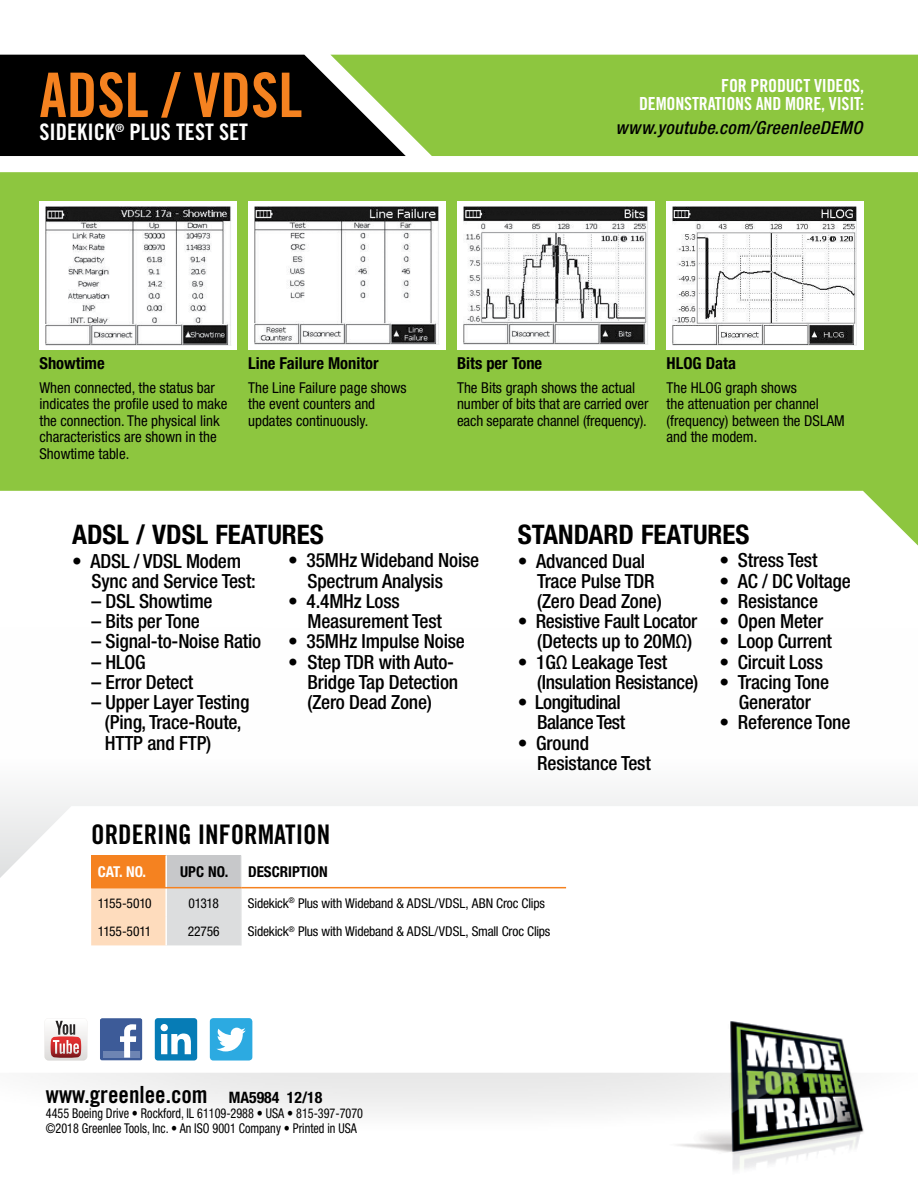
<style>
.page{position:relative;width:918px;height:1188px;background:#fff}
.page>*{position:absolute;margin:0;border:0;box-sizing:border-box;transform-origin:0 0}
.t1{font:61.5px "Trade Gothic LT Std Bd Cn 20";color:#f58220}
.t2{font:700 condensed 27px "Helvetica Neue LT Std";color:#000}
.t3{font:27px "Trade Gothic LT Std Bd Cn 20";color:#000}
.t4{font:23.7px "Trade Gothic LT Std Bd Cn 20";color:#000}
.t5{font:22.8px "Trade Gothic LT Std Bd Cn 20";color:#fff}
.t6{font:500 condensed 19.5px/20.2px "Helvetica Neue LT Std";letter-spacing:-.01em;color:#000}
.t7{font:500 condensed 19.5px/20.2px "Helvetica Neue LT Std";letter-spacing:-.03em;color:#000;text-align:right}
.t8{font:18px/18px "Trade Gothic LT Std Bd Cn 20";letter-spacing:-.01em;color:#fff;text-align:right}
.t9{font:italic 500 condensed 18px "Helvetica Neue LT Std";letter-spacing:.02em;color:#000}
.t10{font:700 condensed 16.5px "Helvetica Neue LT Std";color:#000}
.t11{font:condensed 15px/16.5px "Helvetica Neue LT Std";color:#000}
.t12{font:700 condensed 15px "Helvetica Neue LT Std";color:#000}
.t13{font:700 condensed 15px "Helvetica Neue LT Std";color:#fff}
.t14{font:condensed 13.5px "Helvetica Neue LT Std";color:#000}
.t15{font:condensed 13.5px/15.8px "Helvetica Neue LT Std";color:#000;scale:.9 1}
.t16{font:condensed 13.5px "Helvetica Neue LT Std";letter-spacing:-.035em;color:#000}
.t17{font:condensed 13.5px "Helvetica Neue LT Std";letter-spacing:-.04em;color:#000}
.s1{font-family:"Helvetica Neue LT Std";font-weight:700;font-stretch:condensed;font-size:15.75px}
</style>
<div class="page">
<svg style="left:0;top:172px;width:918px;height:374px;fill:#8dc63f"></svg>
<svg style="left:0;top:792px;width:918px;height:97px"></svg>
<div style="left:0;top:55px;width:330px;height:101px;background:#000"></div>
<svg style="left:330px;top:55px;width:588px;height:101px;background:#89bd43"></svg>
<img style="left:663px;top:1021px;width:210px;height:150px">
<svg style="left:44px;top:1020px;width:43px;height:41px"></svg>
<div style="left:155px;top:1018px;width:42px;height:43px;background:#067cb6;border-radius:3px"></div>
<svg style="left:161px;top:1024px;width:30px;height:30px"></svg>
<svg style="left:100px;top:1018px;width:42px;height:42px;background:#627bac"></svg>
<svg style="left:210px;top:1018px;width:42px;height:43px"></svg>
<div style="left:91px;top:855px;width:75px;height:33px;background:#f58220"></div>
<div style="left:166px;top:855px;width:75px;height:33px;background:#c7c8ca"></div>
<hr style="left:241px;top:855px;width:1px;height:32px;background:#e6e7e8">
<svg style="left:91px;top:888px;width:151px;height:57px;background:#eddccc"></svg>
<hr style="left:166px;top:887px;width:75px;height:1px;background:#f58220">
<hr style="left:241px;top:887px;width:325px;height:1px;background:#f58220">
<hr style="left:165px;top:855px;width:2px;height:32px;background:#fff">
<div style="left:39px;top:202px;width:198px;height:148px;background:#fff"></div>
<img style="left:45px;top:206px;width:186px;height:139px">
<div style="left:248px;top:202px;width:198px;height:148px;background:#fff"></div>
<img style="left:254px;top:206px;width:185px;height:139px">
<div style="left:457px;top:202px;width:197px;height:148px;background:#fff"></div>
<img style="left:463px;top:206px;width:185px;height:139px">
<div style="left:667px;top:202px;width:197px;height:148px;background:#fff"></div>
<img style="left:673px;top:206px;width:184px;height:139px">
<h1 class="t1" style="left:39px;top:58px;width:264px">ADSL / VDSL</h1>
<p class="t5" style="left:39px;top:118px;width:210px">SIDEKICK<sup>®</sup> PLUS TEST SET</p>
<p class="t8" style="left:639px;top:76px;width:226px">FOR PRODUCT VIDEOS,<br>DEMONSTRATIONS AND MORE, VISIT:</p>
<p class="t9" style="left:616px;top:117px;width:248px">www.youtube.com/GreenleeDEMO</p>
<p class="t10" style="left:39px;top:353px;width:67px">Showtime</p>
<p class="t11" style="left:39px;top:379px;width:190px">When connected, the status bar indicates the profile used to make the connection. The physical link characteristics are shown in the<br>Showtime table.</p>
<p class="t10" style="left:248px;top:353px;width:132px">Line Failure Monitor</p>
<p class="t11" style="left:248px;top:379px;width:160px">The Line Failure page shows the event counters and updates continuously.</p>
<p class="t10" style="left:457px;top:353px;width:87px">Bits per Tone</p>
<p class="t11" style="left:457px;top:379px;width:193px">The Bits graph shows the actual number of bits that are carried over each separate channel (frequency).</p>
<p class="t10" style="left:667px;top:353px;width:71px">HLOG Data</p>
<p class="t11" style="left:667px;top:379px;width:180px">The HLOG graph shows<br>the attenuation per channel (frequency) between the DSLAM and the modem.</p>
<h2 class="t2" style="left:72px;top:518px;width:253px">ADSL / VDSL FEATURES</h2>
<p class="t6" style="left:92px;top:550px;width:166px;text-indent:-20px">• ADSL / VDSL Modem<br>Sync and Service Test:</p>
<p class="t6" style="left:92px;top:591px;width:123px">– DSL Showtime</p>
<p class="t6" style="left:92px;top:611px;width:110px">– Bits per Tone</p>
<p class="t6" style="left:92px;top:631px;width:171px">– Signal-to-Noise Ratio</p>
<p class="t6" style="left:92px;top:651px;width:56px">– HLOG</p>
<p class="t6" style="left:92px;top:672px;width:103px">– Error Detect</p>
<p class="t6" style="left:105px;top:692px;width:146px;text-indent:-13px">– Upper Layer Testing (Ping, Trace-Route,<br>HTTP and FTP)</p>
<p class="t6" style="left:308px;top:550px;width:173px;text-indent:-20px">• 35MHz Wideband Noise<br>Spectrum Analysis</p>
<p class="t6" style="left:308px;top:591px;width:136px;text-indent:-20px">• 4.4MHz Loss<br>Measurement Test</p>
<p class="t6" style="left:288px;top:631px;width:179px">• 35MHz Impulse Noise</p>
<p class="t6" style="left:308px;top:651px;width:152px;text-indent:-20px">• Step TDR with Auto-<br>Bridge Tap Detection (Zero Dead Zone)</p>
<h2 class="t2" style="left:518px;top:518px;width:233px">STANDARD FEATURES</h2>
<p class="t6" style="left:537px;top:550px;width:126px;text-indent:-20px">• Advanced Dual<br>Trace Pulse TDR (Zero Dead Zone)</p>
<p class="t6" style="left:518px;top:611px;width:181px;text-align:right">• Resistive Fault Locator (Detects up to 20MΩ)</p>
<p class="t6" style="left:537px;top:651px;width:163px;text-indent:-20px">• 1GΩ Leakage Test (Insulation Resistance)</p>
<p class="t7" style="left:518px;top:692px;width:109px">• Longitudinal<br>Balance Test</p>
<p class="t6" style="left:537px;top:732px;width:115px;text-indent:-20px">• Ground<br>Resistance Test</p>
<p class="t6" style="left:719px;top:550px;width:100px">• Stress Test</p>
<p class="t6" style="left:719px;top:570px;width:133px">• AC / DC Voltage</p>
<p class="t6" style="left:719px;top:591px;width:100px">• Resistance</p>
<p class="t6" style="left:719px;top:611px;width:105px">• Open Meter</p>
<p class="t6" style="left:719px;top:631px;width:114px">• Loop Current</p>
<p class="t6" style="left:719px;top:651px;width:105px">• Circuit Loss</p>
<p class="t6" style="left:719px;top:672px;width:111px;text-align:center">• Tracing Tone<br>Generator</p>
<p class="t6" style="left:719px;top:712px;width:133px">• Reference Tone</p>
<h2 class="t3" style="left:91px;top:818px;width:240px">ORDERING INFORMATION</h2>
<p class="t13" style="left:98px;top:862px;width:50px">CAT. NO.</p>
<p class="t12" style="left:180px;top:862px;width:50px">UPC NO.</p>
<p class="t12" style="left:248px;top:862px;width:81px">DESCRIPTION</p>
<p class="t16" style="left:98px;top:895px;width:55px">1155-5010</p>
<p class="t14" style="left:189px;top:895px;width:32px">01318</p>
<p class="t14" style="left:248px;top:895px;width:298px">Sidekick<sup>®</sup> Plus with Wideband &amp; ADSL/VDSL, ABN Croc Clips</p>
<p class="t17" style="left:98px;top:923px;width:55px">1155-5011</p>
<p class="t14" style="left:188px;top:923px;width:34px">22756</p>
<p class="t14" style="left:248px;top:923px;width:304px">Sidekick<sup>®</sup> Plus with Wideband &amp; ADSL/VDSL, Small Croc Clips</p>
<p class="t4" style="left:46px;top:1080px;width:278px">www.greenlee.com <span class="s1">MA5984 12/18</span></p>
<p class="t15" style="left:46px;top:1105px;width:354px">4455 Boeing Drive • Rockford, IL 61109-2988 • USA • 815-397-7070 ©2018 Greenlee Tools, Inc. • An ISO 9001 Company • Printed in USA</p>
</div>
